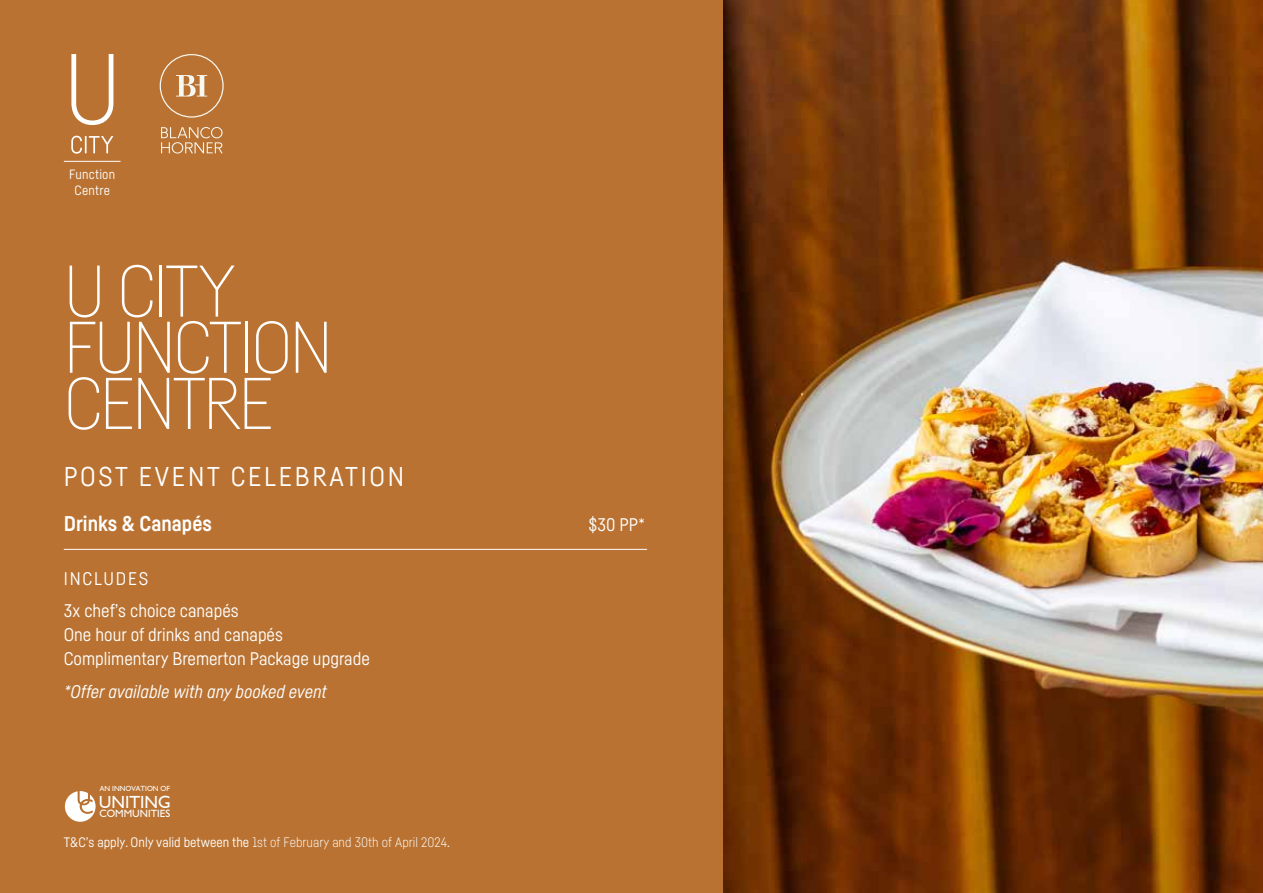
<style>
.page{position:relative;width:1263px;height:893px;background:#fff}
.page>*{position:absolute;margin:0;border:0;box-sizing:border-box;transform-origin:0 0}
.t1{font:100 71.85px/56.1px "Fabrikat";letter-spacing:-.04em;color:#fff}
.t2{font:26.85px "Fabrikat";letter-spacing:.1em;color:#fff}
.t3{font:700 21px "Fabrikat";color:#fff}
.t4{font:18px/32.5px "Fabrikat";color:#fff}
.t5{font:italic 18px "Fabrikat";color:#fff}
.t6{font:17.55px "Humanist 521 BT";color:#fff}
.t7{font:13.5px "Fabrikat";color:#fff}
.t8{font:13.2px/15.9px "Fabrikat";letter-spacing:.02em;color:#fff;text-align:center}
.t9{font:10.5px "Humanist 521 BT";color:#fff}
.t10{font:7.5px "Humanist 521 BT";color:#fff}
.s1{font-weight:300}
</style>
<div class="page">
<img style="left:723px;top:0;width:540px;height:893px">
<div style="left:0;top:0;width:723px;height:893px;background:#b97231"></div>
<hr style="left:64px;top:549px;width:583px;height:1px;background:#fff">
<svg style="left:71px;top:54px;width:42px;height:71px"></svg>
<svg style="left:71px;top:136px;width:42px;height:18px"></svg>
<hr style="left:64px;top:161px;width:57px;height:1px;background:#fff">
<svg style="left:160px;top:54px;width:64px;height:64px"></svg>
<svg style="left:161px;top:127px;width:62px;height:27px"></svg>
<svg style="left:65px;top:791px;width:31px;height:31px"></svg>
<p class="t8" style="left:69px;top:166px;width:47px">Function<br>Centre</p>
<h1 class="t1" style="left:64px;top:262px;width:270px">U CITY<br>FUNCTION<br>CENTRE</h1>
<h2 class="t2" style="left:64px;top:460px;width:342px">POST EVENT CELEBRATION</h2>
<p class="t3" style="left:64px;top:510px;width:150px">Drinks &amp; Canapés</p>
<p class="t4" style="left:588px;top:508px;width:58px">$30 PP*</p>
<p class="t4" style="left:64px;top:561px;width:176px">INCLUDES<br>3x chef’s choice canapés</p>
<p class="t4" style="left:64px;top:622px;width:307px;line-height:24px">One hour of drinks and canapés<br>Complimentary Bremerton Package upgrade</p>
<p class="t5" style="left:64px;top:680px;width:265px">*Offer available with any booked event</p>
<p class="t10" style="left:100px;top:784px;width:72px">AN INNOVATION OF</p>
<p class="t6" style="left:99px;top:792px;width:74px">UNITING</p>
<p class="t9" style="left:99px;top:807px;width:72px">COMMUNITIES</p>
<p class="t7" style="left:64px;top:834px;width:388px">T&amp;C’s apply. Only valid between the <span class="s1">1st of February and 30th of April 2024</span>.</p>
</div>
